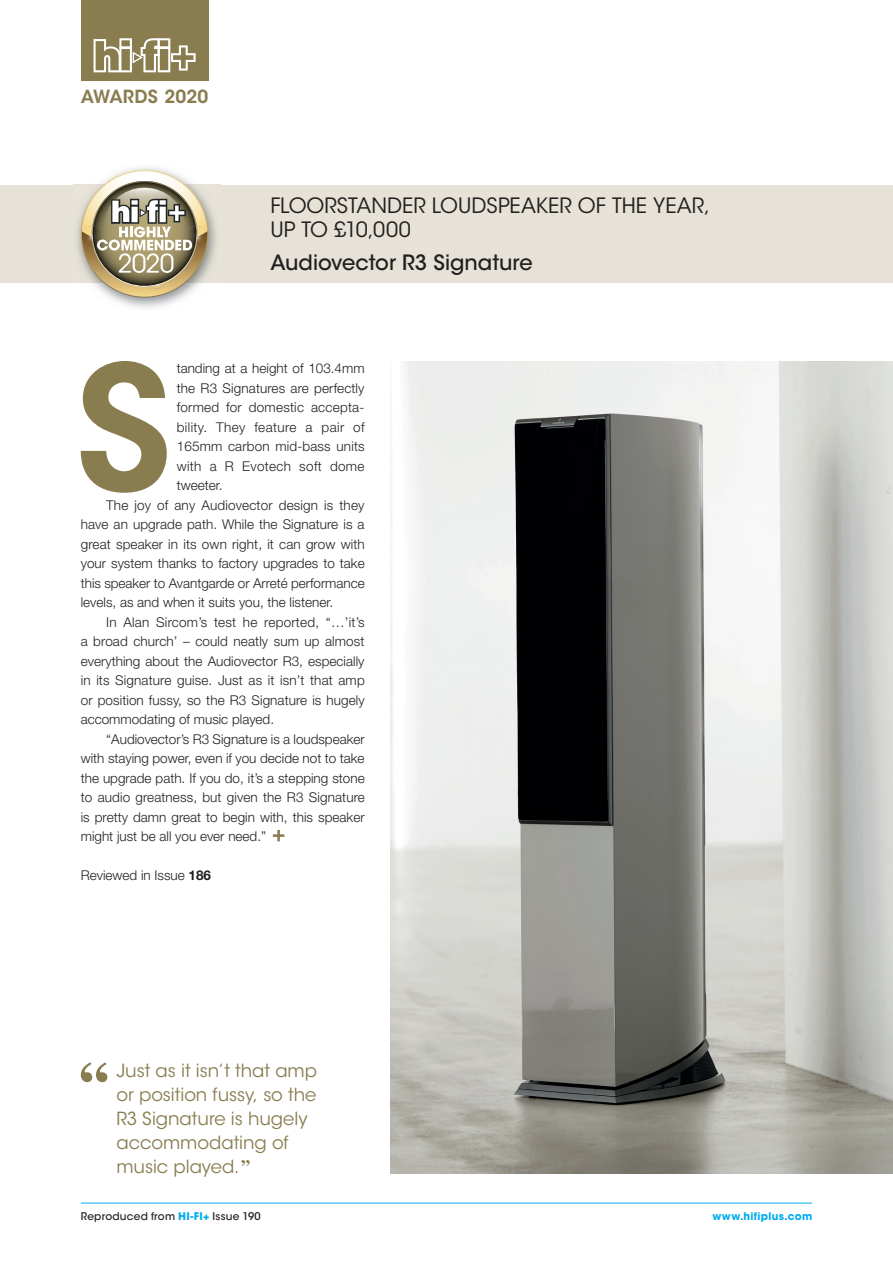
<style>
.page{position:relative;width:893px;height:1263px;background:#fff}
.page>*{position:absolute;margin:0;border:0;box-sizing:border-box;transform-origin:0 0}
.t1{font:600 171.6px "ITC Avant Garde Std";color:#897d50}
.t2{font:21px/24px "ITC Avant Garde Std";color:#231f20}
.t3{font:500 21px "ITC Avant Garde Std";color:#231f20}
.t4{font:18px/24px "ITC Avant Garde Std";color:#897d50}
.t5{font:600 18px "ITC Avant Garde Std";letter-spacing:.005em;color:#897d50}
.t6{font:300 13.5px "Helvetica Neue LT Std";letter-spacing:.005em;color:#231f20}
.t7{font:300 13.5px "Helvetica Neue LT Std";letter-spacing:.03em;color:#231f20}
.t8{font:300 13.5px "Helvetica Neue LT Std";letter-spacing:.025em;color:#231f20}
.t9{font:500 10.5px "ITC Avant Garde Std";letter-spacing:.02em;color:#231f20}
.t10{font:700 10.5px "ITC Avant Garde Std";letter-spacing:.03em;color:#00aeef}
.s1{font-weight:700}
.s2{font-family:"Century Schoolbook";font-weight:700}
.s3{font-weight:700;color:#00aeef}
</style>
<div class="page">
<svg style="left:273px;top:830px;width:11px;height:11px"></svg>
<svg style="left:81px;top:1062px;width:26px;height:20px"></svg>
<img style="left:390px;top:361px;width:503px;height:812px">
<div style="left:81px;top:0;width:127px;height:81px;background:#897d50"></div>
<svg style="left:94px;top:38px;width:102px;height:34px"></svg>
<hr style="left:81px;top:1203px;width:731px;height:1px;background:#00aeef">
<div style="left:0;top:185px;width:893px;height:98px;background:#e7e2d8"></div>
<img style="left:74px;top:200px;width:145px;height:76px">
<svg style="left:81px;top:170px;width:127px;height:128px"></svg>
<h3 class="t5" style="left:81px;top:85px;width:129px">AWARDS 2020</h3>
<h2 class="t2" style="left:270px;top:194px;width:441px">FLOORSTANDER LOUDSPEAKER OF THE YEAR,<br>UP TO £10,000</h2>
<h2 class="t3" style="left:270px;top:249px;width:264px">Audiovector R3 Signature</h2>
<h1 class="t1" style="left:76px;top:319px;width:97px">S</h1>
<p class="t6" style="left:177px;top:360px;width:189px">tanding at a height of 103.4mm</p>
<p class="t6" style="left:177px;top:380px;width:189px">the R3 Signatures are perfectly</p>
<p class="t6" style="left:177px;top:399px;width:189px">formed for domestic accepta-</p>
<p class="t7" style="left:177px;top:419px;width:189px">bility. They feature a pair of</p>
<p class="t6" style="left:177px;top:438px;width:189px">165mm carbon mid-bass units</p>
<p class="t8" style="left:177px;top:458px;width:189px">with a R Evotech soft dome</p>
<p class="t6" style="left:177px;top:477px;width:47px">tweeter.</p>
<p class="t6" style="left:106px;top:497px;width:260px">The joy of any Audiovector design is they</p>
<p class="t6" style="left:81px;top:516px;width:285px">have an upgrade path. While the Signature is a</p>
<p class="t6" style="left:81px;top:536px;width:285px">great speaker in its own right, it can grow with</p>
<p class="t6" style="left:81px;top:555px;width:285px">your system thanks to factory upgrades to take</p>
<p class="t6" style="left:81px;top:575px;width:285px">this speaker to Avantgarde or Arreté performance</p>
<p class="t6" style="left:81px;top:594px;width:254px">levels, as and when it suits you, the listener.</p>
<p class="t6" style="left:106px;top:614px;width:260px">In Alan Sircom’s test he reported, “…’it’s</p>
<p class="t6" style="left:81px;top:633px;width:285px">a broad church’ – could neatly sum up almost</p>
<p class="t6" style="left:81px;top:653px;width:285px">everything about the Audiovector R3, especially</p>
<p class="t6" style="left:81px;top:672px;width:285px">in its Signature guise. Just as it isn’t that amp</p>
<p class="t6" style="left:81px;top:692px;width:285px">or position fussy, so the R3 Signature is hugely</p>
<p class="t6" style="left:81px;top:711px;width:195px">accommodating of music played.</p>
<p class="t6" style="left:106px;top:731px;width:260px">“Audiovector’s R3 Signature is a loudspeaker</p>
<p class="t6" style="left:81px;top:750px;width:285px">with staying power, even if you decide not to take</p>
<p class="t6" style="left:81px;top:770px;width:285px">the upgrade path. If you do, it’s a stepping stone</p>
<p class="t6" style="left:81px;top:789px;width:286px">to audio greatness, but given the R3 Signature</p>
<p class="t6" style="left:81px;top:809px;width:285px">is pretty damn great to begin with, this speaker</p>
<p class="t6" style="left:81px;top:828px;width:187px">might just be all you ever need.”</p>
<p class="t6" style="left:81px;top:867px;width:132px">Reviewed in Issue <span class="s1">186</span></p>
<h3 class="t4" style="left:116px;top:1059px;width:202px">Just as it isn’t that amp or position fussy, so the<br>R3 Signature is hugely accommodating of music played. <span class="s2">”</span></h3>
<p class="t9" style="left:81px;top:1210px;width:182px">Reproduced from <span class="s3">HI-FI+</span> Issue 190</p>
<p class="t10" style="left:712px;top:1210px;width:101px">www.hifiplus.com</p>
</div>
